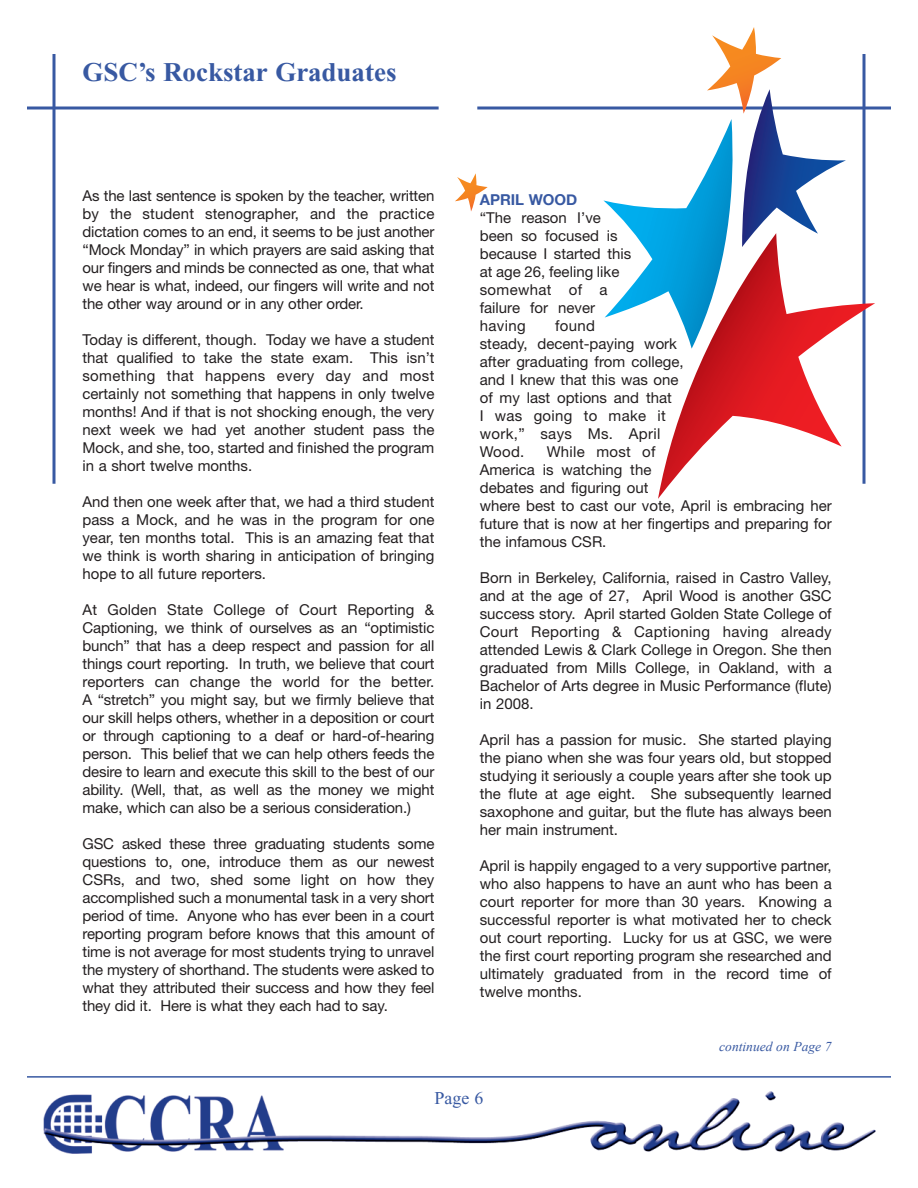
<style>
.page{position:relative;width:918px;height:1188px;background:#fff}
.page>*{position:absolute;margin:0;border:0;box-sizing:border-box;transform-origin:0 0}
.t1{font:700 27px "Times";color:#3859a2}
.t2{font:18px "Times";color:#3859a2}
.t3{font:15px/18px "Helvetica Neue";color:#231f20;text-align:justify}
.t4{font:700 15px "Helvetica Neue";color:#3859a2}
.t5{font:italic 13.5px "Times New Roman";color:#3859a2}
</style>
<div class="page">
<img style="left:43px;top:1091px;width:833px;height:63px">
<hr style="left:53px;top:54px;width:3px;height:430px;background:#3859a2">
<hr style="left:863px;top:54px;width:3px;height:430px;background:#3859a2">
<svg style="left:27px;top:106px;width:412px;height:4px;background:#6981b8"></svg>
<svg style="left:477px;top:106px;width:414px;height:4px"></svg>
<hr style="left:27px;top:1076px;width:864px;height:2px;background:#3859a2">
<svg style="left:658px;top:233px;width:217px;height:266px"></svg>
<svg style="left:603px;top:27px;width:243px;height:322px"></svg>
<svg style="left:455px;top:173px;width:33px;height:39px"></svg>
<h1 class="t1" style="left:82px;top:63px;width:316px">GSC’s Rockstar Graduates</h1>
<p class="t3" style="left:82px;top:188px;width:353px">As the last sentence is spoken by the teacher, written by the student stenographer, and the practice dictation comes to an end, it seems to be just another “Mock Monday” in which prayers are said asking that our fingers and minds be connected as one, that what we hear is what, indeed, our fingers will write and not the other way around or in any other order.</p>
<p class="t3" style="left:82px;top:332px;width:353px">Today is different, though. Today we have a student that qualified to take the state exam. This isn’t something that happens every day and most certainly not something that happens in only twelve months! And if that is not shocking enough, the very next week we had yet another student pass the Mock, and she, too, started and finished the program in a short twelve months.</p>
<p class="t3" style="left:82px;top:494px;width:353px">And then one week after that, we had a third student pass a Mock, and he was in the program for one year, ten months total. This is an amazing feat that we think is worth sharing in anticipation of bringing hope to all future reporters.</p>
<p class="t3" style="left:82px;top:602px;width:353px">At Golden State College of Court Reporting &amp; Captioning, we think of ourselves as an “optimistic bunch” that has a deep respect and passion for all things court reporting. In truth, we believe that court reporters can change the world for the better.<br>A “stretch” you might say, but we firmly believe that our skill helps others, whether in a deposition or court or through captioning to a deaf or hard-of-hearing person. This belief that we can help others feeds the desire to learn and execute this skill to the best of our ability. (Well, that, as well as the money we might make, which can also be a serious consideration.)</p>
<p class="t3" style="left:83px;top:836px;width:353px">GSC asked these three graduating students some questions to, one, introduce them as our newest CSRs, and two, shed some light on how they accomplished such a monumental task in a very short period of time. Anyone who has ever been in a court reporting program before knows that this amount of time is not average for most students trying to unravel the mystery of shorthand. The students were asked to what they attributed their success and how they feel they did it. Here is what they each had to say.</p>
<p class="t4" style="left:480px;top:190px;width:99px">APRIL WOOD</p>
<p class="t3" style="left:480px;top:210px;width:153px;text-align:left">“The reason I’ve been so focused is because I started this at age 26, feeling like somewhat of a failure for never having</p>
<p class="t3" style="left:480px;top:318px;width:205px;text-align:left;text-indent:75px">found<br>steady, decent-paying work after graduating from college, and I knew that this was one of my last options and that<br>I was going to make it work,” says Ms. April<br>Wood.</p>
<p class="t3" style="left:480px;top:444px;width:353px;text-align:left;text-indent:67px">While most of<br>America is watching the<br>debates and figuring out<br>where best to cast our vote, April is embracing her future that is now at her fingertips and preparing for the infamous CSR.</p>
<p class="t3" style="left:480px;top:570px;width:353px">Born in Berkeley, California, raised in Castro Valley, and at the age of 27, April Wood is another GSC success story. April started Golden State College of Court Reporting &amp; Captioning having already attended Lewis &amp; Clark College in Oregon. She then graduated from Mills College, in Oakland, with a Bachelor of Arts degree in Music Performance (flute) in 2008.</p>
<p class="t3" style="left:480px;top:732px;width:353px">April has a passion for music. She started playing the piano when she was four years old, but stopped studying it seriously a couple years after she took up the flute at age eight. She subsequently learned saxophone and guitar, but the flute has always been her main instrument.</p>
<p class="t3" style="left:480px;top:858px;width:353px">April is happily engaged to a very supportive partner, who also happens to have an aunt who has been a court reporter for more than 30 years. Knowing a successful reporter is what motivated her to check out court reporting. Lucky for us at GSC, we were the first court reporting program she researched and ultimately graduated from in the record time of twelve months.</p>
<p class="t5" style="left:719px;top:1039px;width:114px">continued on Page 7</p>
<p class="t2" style="left:435px;top:1091px;width:50px">Page 6</p>
</div>
